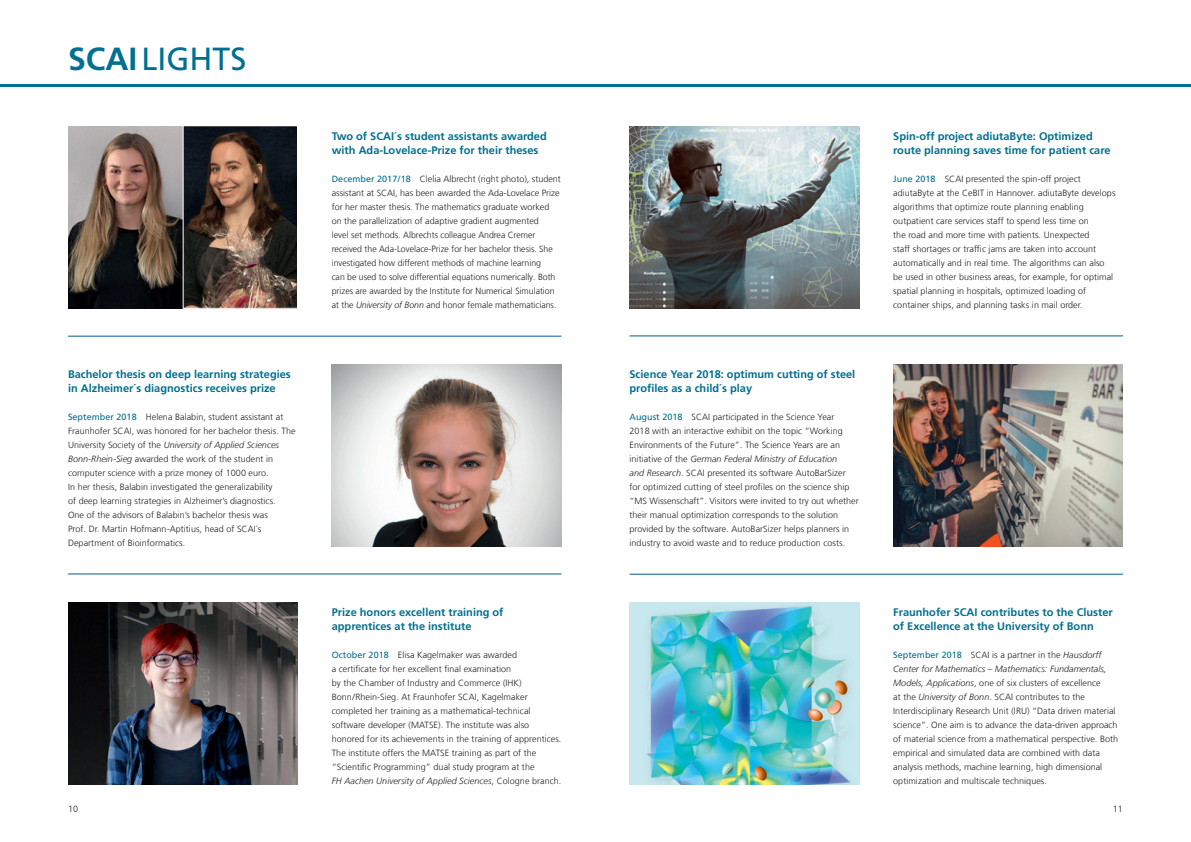
<style>
.page{position:relative;width:1191px;height:842px;background:#fff}
.page>*{position:absolute;margin:0;border:0;box-sizing:border-box;transform-origin:0 0}
.t1{font:32px "Frutiger LT Com";color:#007092}
.t2{font:700 11px/14px "Frutiger LT Com";color:#007092}
.t3{font:300 9px/14px "Frutiger LT Com";letter-spacing:.005em;color:#231f20}
.s1{font-weight:700}
.s2{font-weight:400;color:#007092}
.s3{font-style:italic}
</style>
<div class="page">
<hr style="left:0;top:84px;width:1191px;height:3px;background:#007092">
<img style="left:629px;top:602px;width:230px;height:182px">
<img style="left:332px;top:364px;width:229px;height:182px">
<img style="left:68px;top:602px;width:230px;height:182px">
<img style="left:893px;top:364px;width:230px;height:182px">
<hr style="left:68px;top:574px;width:493px;height:1px;background:#005b96">
<hr style="left:629px;top:574px;width:494px;height:1px;background:#005b96">
<hr style="left:68px;top:336px;width:493px;height:1px;background:#005b96">
<hr style="left:629px;top:336px;width:494px;height:1px;background:#005b96">
<img style="left:68px;top:126px;width:115px;height:182px">
<img style="left:629px;top:126px;width:230px;height:182px">
<img style="left:183px;top:126px;width:115px;height:183px">
<h1 class="t1" style="left:68px;top:40px;width:180px"><span class="s1">SCAI</span>LIGHTS</h1>
<p class="t2" style="left:68px;top:367px;width:224px">Bachelor thesis on deep learning strategies in Alzheimer´s diagnostics receives prize</p>
<p class="t3" style="left:68px;top:410px;width:229px"><span class="s2">September 2018</span> Helena Balabin, student assistant at Fraunhofer SCAI, was honored for her bachelor thesis. The University Society of the <span class="s3">University of Applied Sciences Bonn-Rhein-Sieg</span> awarded the work of the student in computer science with a prize money of 1000 euro.<br>In her thesis, Balabin investigated the generalizability<br>of deep learning strategies in Alzheimer’s diagnostics.<br>One of the advisors of Balabin’s bachelor thesis was<br>Prof. Dr. Martin Hofmann-Aptitius, head of SCAI´s Department of Bioinformatics.</p>
<p class="t2" style="left:332px;top:129px;width:216px">Two of SCAI´s student assistants awarded with Ada-Lovelace-Prize for their theses</p>
<p class="t3" style="left:332px;top:172px;width:231px"><span class="s2">December 2017/18</span> Clelia Albrecht (right photo), student assistant at SCAI, has been awarded the Ada-Lovelace Prize for her master thesis. The mathematics graduate worked on the parallelization of adaptive gradient augmented<br>level set methods. Albrechts colleague Andrea Cremer received the Ada-Lovelace-Prize for her bachelor thesis. She investigated how different methods of machine learning<br>can be used to solve differential equations numerically. Both prizes are awarded by the Institute for Numerical Simulation at the <span class="s3">University of Bonn</span> and honor female mathematicians.</p>
<p class="t2" style="left:332px;top:605px;width:173px">Prize honors excellent training of apprentices at the institute</p>
<p class="t3" style="left:332px;top:648px;width:231px"><span class="s2">October 2018</span> Elisa Kagelmaker was awarded<br>a certificate for her excellent final examination<br>by the Chamber of Industry and Commerce (IHK)<br>Bonn/ -Rhein-Sieg. At Fraunhofer SCAI, Kagelmaker completed her training as a mathematical-technical software developer (MATSE). The institute was also honored for its achievements in the training of apprentices.<br>The institute offers the MATSE training as part of the “Scientific Programming” dual study program at the<br><span class="s3">FH Aachen University of Applied Sciences</span>, Cologne branch.</p>
<p class="t2" style="left:629px;top:367px;width:227px">Science Year 2018: optimum cutting of steel profiles as a child´s play</p>
<p class="t3" style="left:629px;top:410px;width:231px"><span class="s2">August 2018</span> SCAI participated in the Science Year<br>2018 with an interactive exhibit on the topic “Working Environments of the Future”. The Science Years are an initiative of the <span class="s3">German Federal Ministry of Education<br>and Research</span>. SCAI presented its software AutoBarSizer for optimized cutting of steel profiles on the science ship “MS Wissenschaft”. Visitors were invited to try out whether their manual optimization corresponds to the solution provided by the software. AutoBarSizer helps planners in industry to avoid waste and to reduce production costs.</p>
<p class="t2" style="left:893px;top:129px;width:219px">Spin-off project adiutaByte: Optimized route planning saves time for patient care</p>
<p class="t3" style="left:893px;top:172px;width:224px"><span class="s2">June 2018</span> SCAI presented the spin-off project adiutaByte at the CeBIT in Hannover. adiutaByte develops algorithms that optimize route planning enabling outpatient care services staff to spend less time on<br>the road and more time with patients. Unexpected<br>staff shortages or traffic jams are taken into account automatically and in real time. The algorithms can also be used in other business areas, for example, for optimal spatial planning in hospitals, optimized loading of container ships, and planning tasks in mail order.</p>
<p class="t2" style="left:893px;top:605px;width:221px">Fraunhofer SCAI contributes to the Cluster of Excellence at the University of Bonn</p>
<p class="t3" style="left:893px;top:648px;width:226px"><span class="s2">September 2018</span> SCAI is a partner in the <span class="s3">Hausdorff Center for Mathematics – Mathematics: Fundamentals, Models, Applications</span>, one of six clusters of excellence<br>at the <span class="s3">University of Bonn</span>. SCAI contributes to the Interdisciplinary Research Unit (IRU) “Data driven material science”. One aim is to advance the data-driven approach of material science from a mathematical perspective. Both empirical and simulated data are combined with data analysis methods, machine learning, high dimensional optimization and multiscale techniques.</p>
<p class="t3" style="left:68px;top:802px;width:12px">10</p>
<p class="t3" style="left:1112px;top:802px;width:12px">11</p>
</div>
